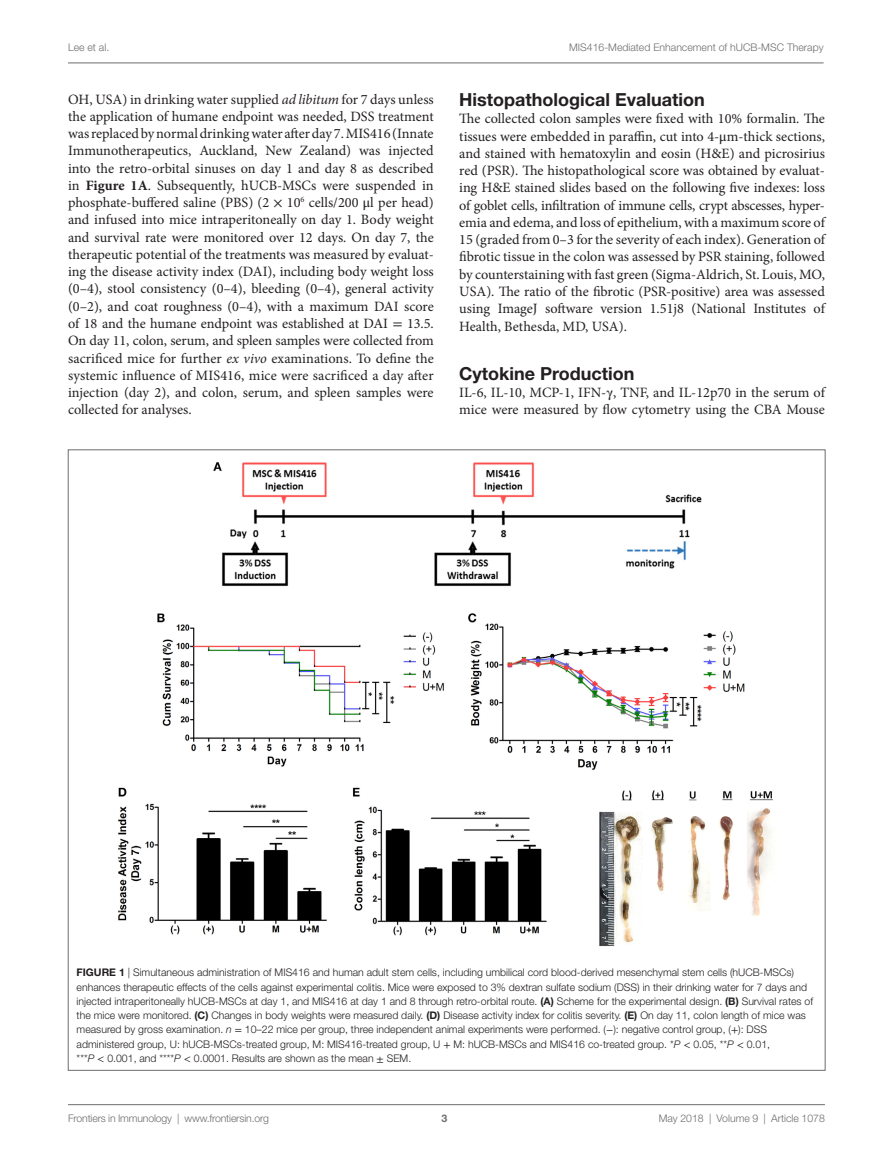
<style>
.page{position:relative;width:893px;height:1170px;background:#fff}
.page>*{position:absolute;margin:0;border:0;box-sizing:border-box;transform-origin:0 0}
.t1{font:700 18px "Helvetica Neue LT Std";color:#231f20}
.t2{font:14.25px/17.2px "Minion Pro";color:#231f20;text-align:justify}
.t3{font:300 10.5px/14.2px "Helvetica Neue LT Std";color:#231f20}
.t4{font:300 10.5px "Helvetica Neue LT Std";color:#6c6d70}
.t5{font:700 10.5px "Helvetica Neue LT Std";color:#6c6d70}
.s1{font-style:italic}
.s2{font-weight:700}
.s3{font-family:"STIX General"}
.s4{font-family:"STIX General";font-weight:400}
</style>
<div class="page">
<img style="left:118px;top:462px;width:655px;height:484px">
<hr style="left:68px;top:1104px;width:757px;height:1px;background:#6c6d70">
<hr style="left:68px;top:63px;width:755px;height:1px;background:#6c6d70">
<p class="t4" style="left:68px;top:41px;width:43px">Lee et al.</p>
<p class="t4" style="left:569px;top:41px;width:256px">MIS416-Mediated Enhancement of hUCB-MSC Therapy</p>
<p class="t2" style="left:68px;top:90px;width:367px">OH, USA) in drinking water supplied <span class="s1">ad libitum</span> for 7 days unless the application of humane endpoint was needed, DSS treatment was replaced by normal drinking water after day 7. MIS416 (Innate Immunotherapeutics, Auckland, New Zealand) was injected into the retro-orbital sinuses on day 1 and day 8 as described in <span class="s2">Figure 1A</span>. Subsequently, hUCB-MSCs were suspended in phosphate-buffered saline (PBS) (2 <span class="s3">×</span> 10<sup>6</sup> cells/200 <span class="s3">μ</span>l per head) and infused into mice intraperitoneally on day 1. Body weight and survival rate were monitored over 12 days. On day 7, the therapeutic potential of the treatments was measured by evaluat&shy;ing the disease activity index (DAI), including body weight loss (0–4), stool consistency (0–4), bleeding (0–4), general activity (0–2), and coat roughness (0–4), with a maximum DAI score of 18 and the humane endpoint was established at DAI <span class="s3">=</span> 13.5.<br>On day 11, colon, serum, and spleen samples were collected from sacrificed mice for further <span class="s1">ex vivo</span> examinations. To define the systemic influence of MIS416, mice were sacrificed a day after injection (day 2), and colon, serum, and spleen samples were collected for analyses.</p>
<p class="t1" style="left:459px;top:88px;width:247px">Histopathological Evaluation</p>
<p class="t2" style="left:459px;top:110px;width:367px">The collected colon samples were fixed with 10% formalin. The tissues were embedded in paraffin, cut into 4-<span class="s3">μ</span>m-thick sections, and stained with hematoxylin and eosin (H&amp;E) and picrosirius red (PSR). The histopathological score was obtained by evaluat&shy;ing H&amp;E stained slides based on the following five indexes: loss of goblet cells, infiltration of immune cells, crypt abscesses, hyper&shy;emia and edema, and loss of epithelium, with a maximum score of 15 (graded from 0–3 for the severity of each index). Generation of fibrotic tissue in the colon was assessed by PSR staining, followed by counterstaining with fast green (Sigma-Aldrich, St. Louis, MO, USA). The ratio of the fibrotic (PSR-positive) area was assessed using ImageJ software version 1.51j8 (National Institutes of Health, Bethesda, MD, USA).</p>
<p class="t1" style="left:459px;top:362px;width:177px">Cytokine Production</p>
<p class="t2" style="left:459px;top:383px;width:367px">IL-6, IL-10, MCP-1, IFN-<span class="s3">γ</span>, TNF, and IL-12p70 in the serum of mice were measured by flow cytometry using the CBA Mouse</p>
<p class="t3" style="left:77px;top:965px;width:738px"><span class="s2">FIG URE 1</span> | Simultaneous administration of MIS416 and human adult stem cells, including umbilical cord blood-derived mesenchymal stem cells (hUCB-MSCs) enhances therapeutic effects of the cells against experimental colitis. Mice were exposed to 3% dextran sulfate sodium (DSS) in their drinking water for 7 days and injected intraperitoneally hUCB-MSCs at day 1, and MIS416 at day 1 and 8 through retro-orbital route. <span class="s2">(A)</span> Scheme for the experimental design. <span class="s2">(B)</span> Survival rates of the mice were monitored. <span class="s2">(C)</span> Changes in body weights were measured daily. <span class="s2">(D)</span> Disease activity index for colitis severity. <span class="s2">(E)</span> On day 11, colon length of mice was measured by gross examination. <span class="s1">n</span> <span class="s4">=</span> 10–22 mice per group, three independent animal experiments were performed. (<span class="s4">−</span>): negative control group, (<span class="s4">+</span>): DSS administered group, U: hUCB-MSCs-treated group, M: MIS416-treated group, U <span class="s4">+</span> M: hUCB-MSCs and MIS416 co-treated group. *<span class="s1">P</span> <span class="s4">&lt;</span> 0.05, **<span class="s1">P</span> <span class="s4">&lt;</span> 0.01,<br>***<span class="s1">P</span> <span class="s4">&lt;</span> 0.001, and ****<span class="s1">P</span> <span class="s4">&lt;</span> 0.0001. Results are shown as the mean <span class="s4">±</span> SEM.</p>
<p class="t4" style="left:68px;top:1111px;width:203px">Frontiers in Immunology | www.frontiersin.org</p>
<p class="t4" style="left:659px;top:1111px;width:168px">May 2018 | Volume 9 | Article 1078</p>
<p class="t5" style="left:441px;top:1111px;width:7px">3</p>
</div>
